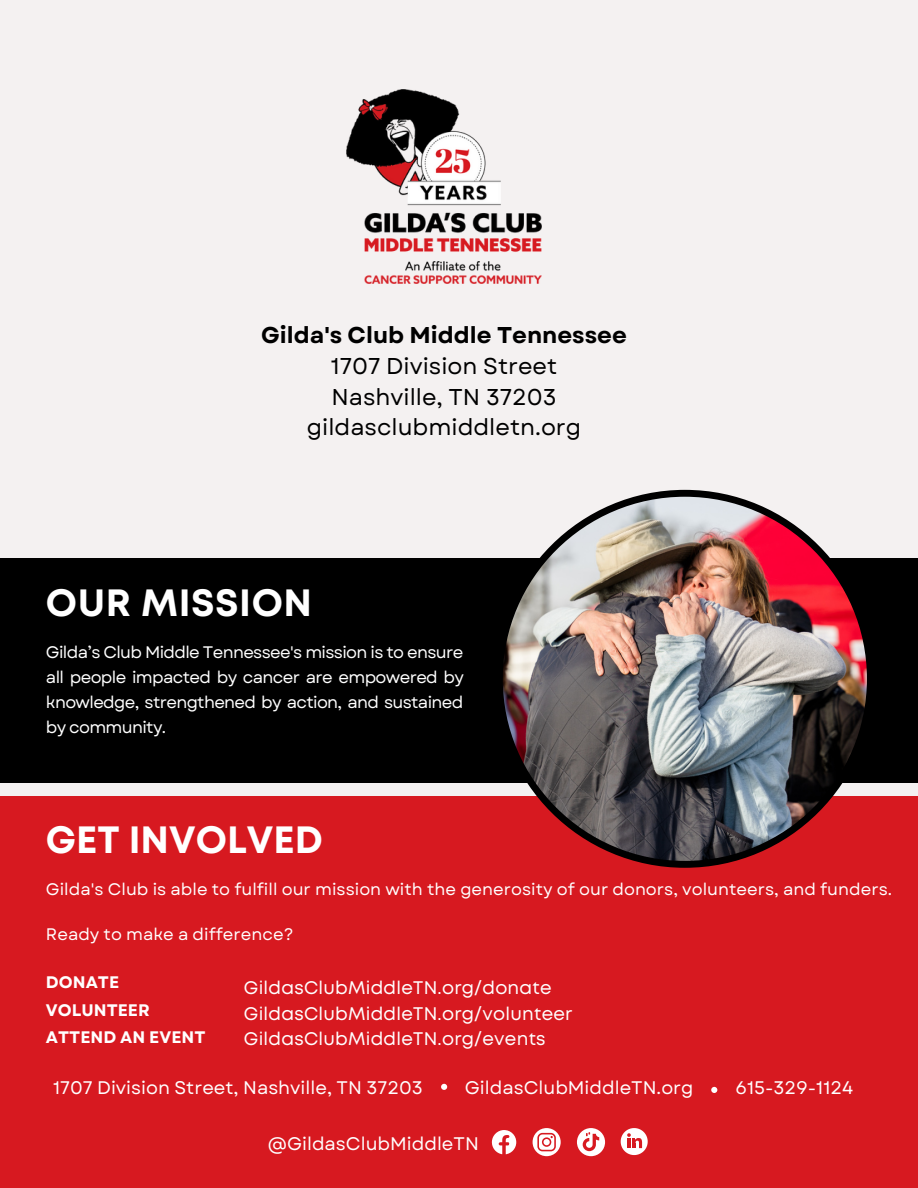
<style>
.page{position:relative;width:918px;height:1188px;background:#f4f1f1}
.page>*{position:absolute;margin:0;border:0;box-sizing:border-box;transform-origin:0 0}
.t1{font:700 37.95px "Mont";color:#fff}
.t2{font:22.8px "Garet";color:#000}
.t3{font:700 22.8px "Garet";color:#000}
.t4{font:18.3px "Mont";letter-spacing:.015em;color:#fff}
.t5{font:18.3px "Garet";color:#fff}
.t6{font:16.65px/25px "Garet";color:#fff;text-align:justify}
.t7{font:700 16.65px "Garet";color:#fff}
</style>
<div class="page">
<div style="left:0;top:558px;width:918px;height:224px;background:#000"></div>
<div style="left:0;top:796px;width:918px;height:392px;background:#d71920"></div>
<svg style="left:492px;top:1130px;width:24px;height:24px"></svg>
<svg style="left:533px;top:1128px;width:28px;height:28px"></svg>
<div style="left:577px;top:1128px;width:28px;height:28px;background:#fff;border-radius:50%"></div>
<svg style="left:583px;top:1132px;width:16px;height:19px"></svg>
<svg style="left:621px;top:1128px;width:27px;height:27px"></svg>
<svg style="left:441px;top:1084px;width:6px;height:6px"></svg>
<svg style="left:711px;top:1087px;width:6px;height:6px"></svg>
<img style="left:347px;top:89px;width:194px;height:195px">
<img style="left:496px;top:490px;width:378px;height:378px">
<p class="t3" style="left:261px;top:319px;width:367px">Gilda's Club Middle Tennessee</p>
<p class="t2" style="left:331px;top:350px;width:228px">1707 Division Street</p>
<p class="t2" style="left:332px;top:380px;width:227px">Nashville, TN 37203</p>
<p class="t2" style="left:307px;top:411px;width:276px">gildasclubmiddletn.org</p>
<p class="t1" style="left:46px;top:589px;width:268px">OUR MISSION</p>
<p class="t6" style="left:46px;top:640px;width:420px">Gilda’s Club Middle Tennessee's mission is to ensure all people impacted by cancer are empowered by knowledge, strengthened by action, and sustained by community.</p>
<p class="t1" style="left:46px;top:826px;width:278px">GET INVOLVED</p>
<p class="t6" style="left:46px;top:877px;width:848px">Gilda's Club is able to fulfill our mission with the generosity of our donors, volunteers, and funders.</p>
<p class="t6" style="left:46px;top:922px;width:249px">Ready to make a difference?</p>
<p class="t7" style="left:46px;top:970px;width:75px">DONATE</p>
<p class="t7" style="left:46px;top:998px;width:105px">VOLUNTEER</p>
<p class="t7" style="left:46px;top:1025px;width:161px">ATTEND AN EVENT</p>
<p class="t4" style="left:244px;top:981px;width:309px">GildasClubMiddleTN.org/donate</p>
<p class="t4" style="left:244px;top:1006px;width:330px">GildasClubMiddleTN.org/volunteer</p>
<p class="t4" style="left:244px;top:1031px;width:303px">GildasClubMiddleTN.org/events</p>
<p class="t5" style="left:53px;top:1075px;width:371px">1707 Division Street, Nashville, TN 37203</p>
<p class="t5" style="left:736px;top:1075px;width:119px">615-329-1124</p>
<p class="t5" style="left:465px;top:1075px;width:230px">GildasClubMiddleTN.org</p>
<p class="t5" style="left:268px;top:1130px;width:212px">@GildasClubMiddleTN</p>
</div>
